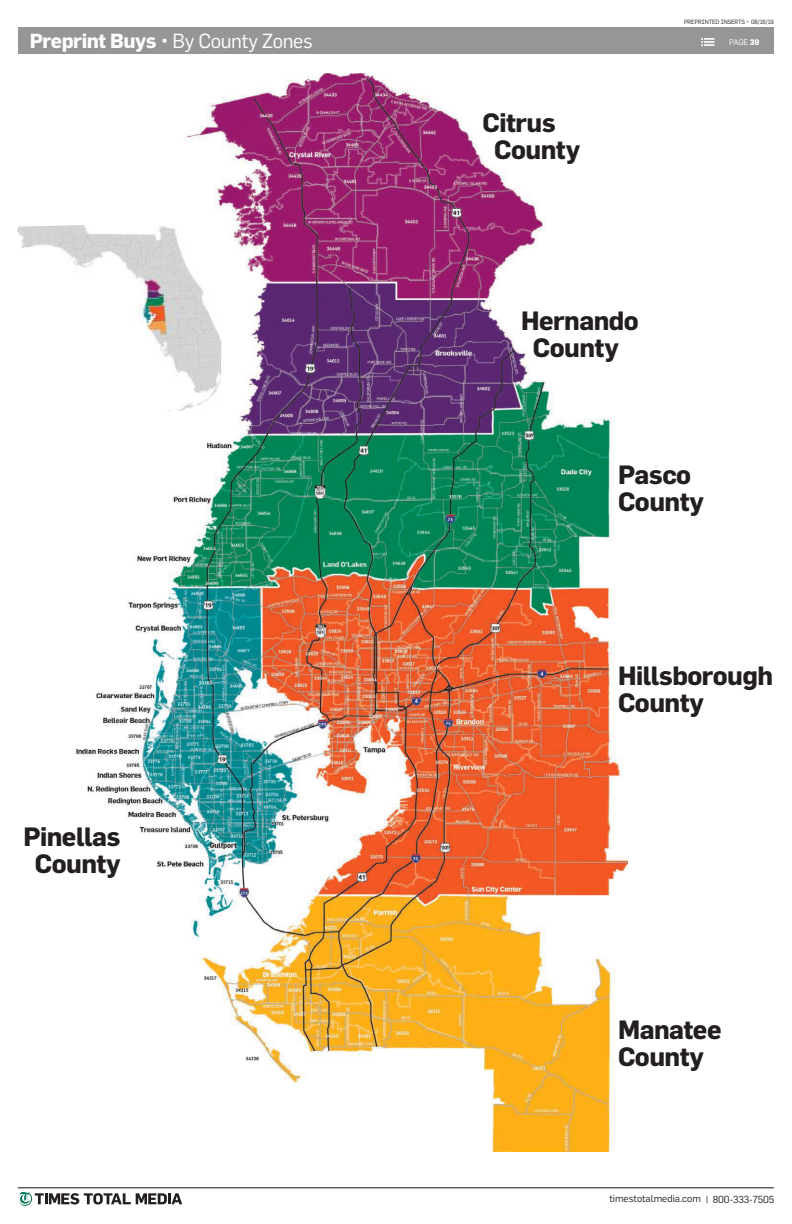
<style>
.page{position:relative;width:792px;height:1224px;background:#fff}
.page>*{position:absolute;margin:0;border:0;box-sizing:border-box;transform-origin:0 0}
.t1{font:700 26px/27px "Flama";letter-spacing:-.02em;color:#241f1f}
.t2{font:20px "Flama";letter-spacing:-.02em;color:#fff}
.t3{font:10px "Flama";color:#241f1f}
.t4{font:8px "Flama";color:#fff}
.t5{font:6px "Flama";letter-spacing:-.02em;color:#241f1f}
.s1{font-weight:700}
</style>
<div class="page">
<hr style="left:18px;top:1188px;width:756px;height:1px;background:#121314">
<svg style="left:18px;top:1192px;width:164px;height:14px"></svg>
<img style="left:76px;top:73px;width:551px;height:1079px">
<div style="left:18px;top:27px;width:756px;height:27px;background:#969698"></div>
<img style="left:18px;top:225px;width:204px;height:186px">
<svg style="left:701px;top:38px;width:13px;height:8px"></svg>
<p class="t2" style="left:30px;top:29px;width:284px"><span class="s1">Preprint Buys</span> • By County Zones</p>
<p class="t1" style="left:23px;top:822px;width:99px;text-align:center">Pinellas<br>County</p>
<p class="t1" style="left:494px;top:108px;width:87px;text-indent:-12px">Citrus<br>County</p>
<p class="t5" style="left:684px;top:18px;width:91px">PREPRINTED INSERTS • 08/16/19</p>
<p class="t4" style="left:729px;top:37px;width:32px">PAGE <span class="s1">39</span></p>
<p class="t1" style="left:521px;top:306px;width:119px;text-align:center">Hernando<br>County</p>
<p class="t1" style="left:618px;top:460px;width:87px">Pasco<br>County</p>
<p class="t1" style="left:618px;top:661px;width:157px">Hillsborough<br>County</p>
<p class="t1" style="left:618px;top:1015px;width:105px">Manatee<br>County</p>
<p class="t3" style="left:609px;top:1192px;width:166px">timestotalmedia.com | 800-333-7505</p>
</div>
